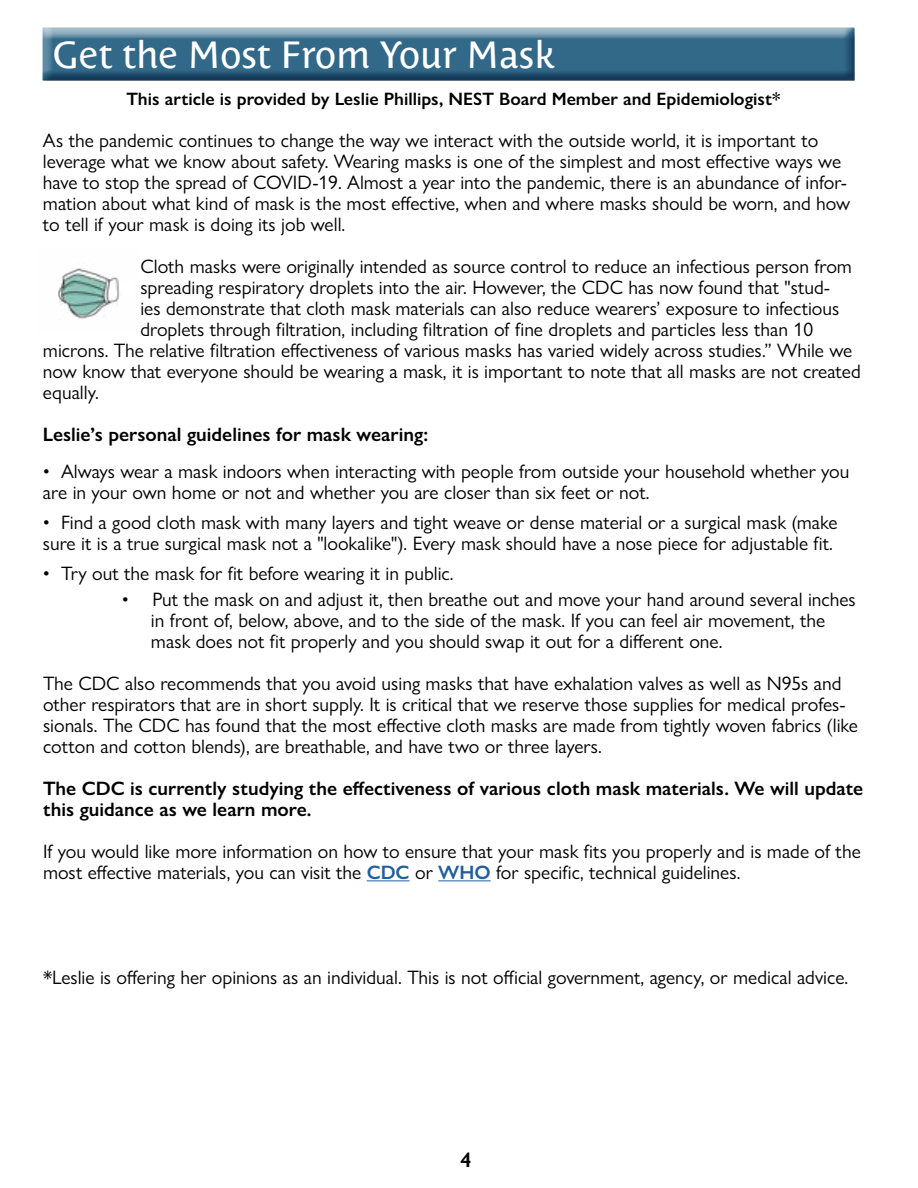
<style>
.page{position:relative;width:918px;height:1188px;background:#fff}
.page>*{position:absolute;margin:0;border:0;box-sizing:border-box;transform-origin:0 0}
.t1{font:37.5px "Costa Std";color:#fff}
.t2{font:600 21px "Gill Sans";color:#000}
.t3{font:19.5px/21px "Gill Sans Nova";color:#000}
.t4{font:600 19.5px/21px "Gill Sans Nova";color:#000}
.t5{font:600 18px "Gill Sans Nova";color:#000}
.s1{font-weight:600;color:#215e9e}
</style>
<div class="page">
<hr style="left:367px;top:880px;width:43px;height:1px;background:#215e9e">
<hr style="left:438px;top:880px;width:53px;height:1px;background:#215e9e">
<div style="left:36px;top:21px;width:829px;height:61px;background:#000;opacity:.75"></div>
<img style="left:58px;top:268px;width:61px;height:51px">
<h1 class="t1" style="left:53px;top:34px;width:504px">Get the Most From Your Mask</h1>
<p class="t5" style="left:126px;top:88px;width:656px">This article is provided by Leslie Phillips, NEST Board Member and Epidemiologist*</p>
<p class="t3" style="left:43px;top:130px;width:809px">As the pandemic continues to change the way we interact with the outside world, it is important to leverage what we know about safety. Wearing masks is one of the simplest and most effective ways we have to stop the spread of COVID-19. Almost a year into the pandemic, there is an abundance of infor&shy;mation about what kind of mask is the most effective, when and where masks should be worn, and how to tell if your mask is doing its job well.</p>
<p class="t3" style="left:140px;top:256px;width:713px">Cloth masks were originally intended as source control to reduce an infectious person from</p>
<p class="t3" style="left:140px;top:277px;width:691px">spreading respiratory droplets into the air. However, the CDC has now found that "stud-</p>
<p class="t3" style="left:140px;top:298px;width:700px">ies demonstrate that cloth mask materials can also reduce wearers’ exposure to infectious</p>
<p class="t3" style="left:140px;top:319px;width:674px">droplets through filtration, including filtration of fine droplets and particles less than 10</p>
<p class="t3" style="left:43px;top:340px;width:811px">microns. The relative filtration effectiveness of various masks has varied widely across studies.” While we</p>
<p class="t3" style="left:43px;top:361px;width:819px">now know that everyone should be wearing a mask, it is important to note that all masks are not created</p>
<p class="t3" style="left:43px;top:382px;width:57px">equally.</p>
<p class="t4" style="left:43px;top:424px;width:387px">Leslie’s personal guidelines for mask wearing:</p>
<p class="t3" style="left:43px;top:461px;width:808px">• Always wear a mask indoors when interacting with people from outside your household whether you are in your own home or not and whether you are closer than six feet or not.</p>
<p class="t3" style="left:43px;top:512px;width:796px">• Find a good cloth mask with many layers and tight weave or dense material or a surgical mask (make sure it is a true surgical mask not a "lookalike"). Every mask should have a nose piece for adjustable fit.</p>
<p class="t3" style="left:43px;top:563px;width:412px">• Try out the mask for fit before wearing it in public.</p>
<p class="t3" style="left:151px;top:589px;width:706px;text-indent:-29px">• Put the mask on and adjust it, then breathe out and move your hand around several inches in front of, below, above, and to the side of the mask. If you can feel air movement, the mask does not fit properly and you should swap it out for a different one.</p>
<p class="t3" style="left:43px;top:673px;width:817px">The CDC also recommends that you avoid using masks that have exhalation valves as well as N95s and other respirators that are in short supply. It is critical that we reserve those supplies for medical profes&shy;sionals. The CDC has found that the most effective cloth masks are made from tightly woven fabrics (like cotton and cotton blends), are breathable, and have two or three layers.</p>
<p class="t4" style="left:43px;top:778px;width:822px">The CDC is currently studying the effectiveness of various cloth mask materials. We will update this guidance as we learn more.</p>
<p class="t3" style="left:43px;top:841px;width:819px">If you would like more information on how to ensure that your mask fits you properly and is made of the most effective materials, you can visit the <span class="s1">CDC</span> or <span class="s1">WHO</span> for specific, technical guidelines.</p>
<p class="t3" style="left:43px;top:967px;width:807px">*Leslie is offering her opinions as an individual. This is not official government, agency, or medical advice.</p>
<p class="t2" style="left:461px;top:1147px;width:13px">4</p>
</div>
